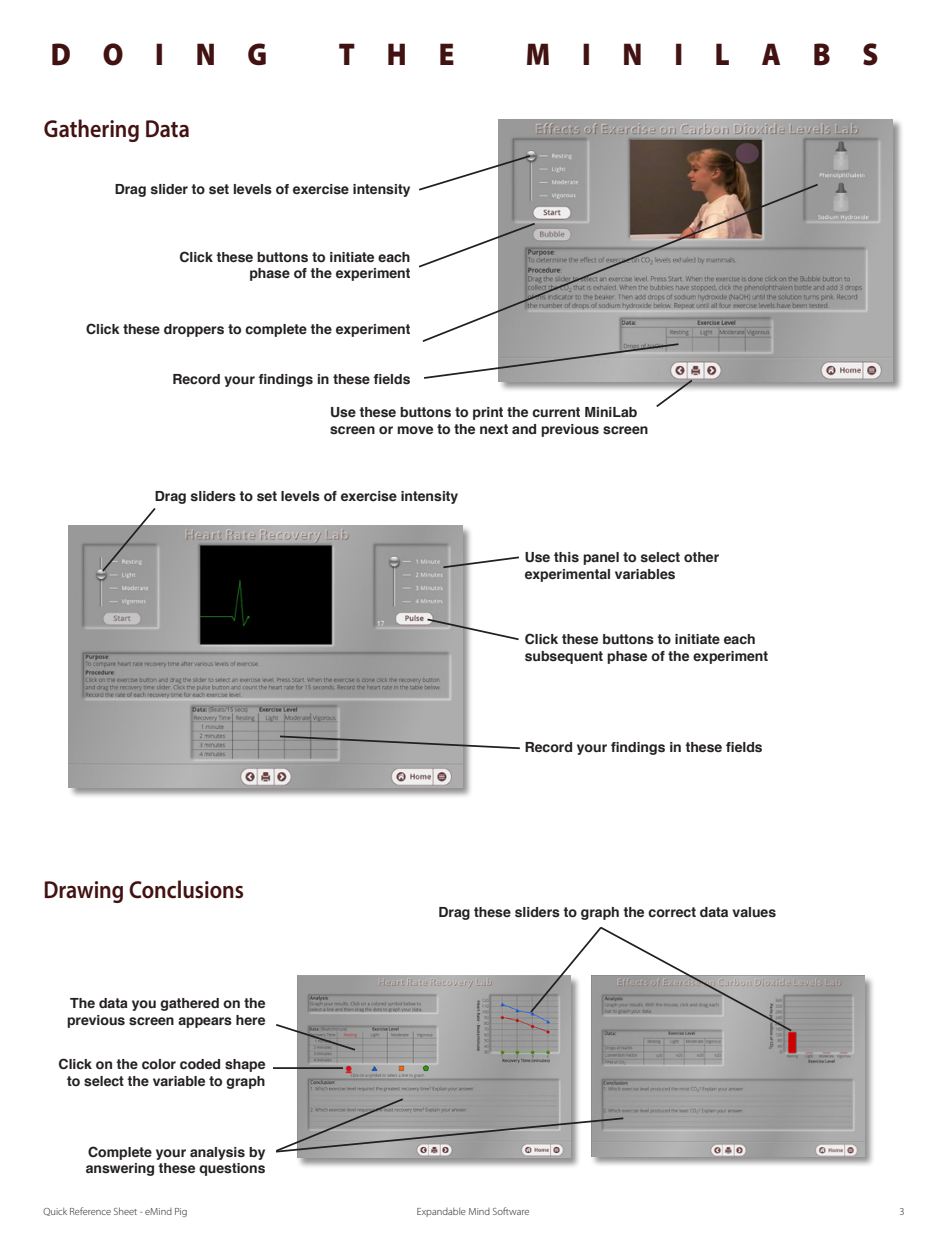
<style>
.page{position:relative;width:945px;height:1260px;background:#fff}
.page>*{position:absolute;margin:0;border:0;box-sizing:border-box;transform-origin:0 0}
.t1{font:900 31.5px "Myriad Pro";letter-spacing:1.125em;color:#411211;scale:.9 1}
.t2{font:600 24.5px "Myriad Pro";color:#411211;scale:.9 1}
.t3{font:700 14px/16.8px "Helvetica";color:#231f20}
.t4{font:300 10.5px "Myriad Pro";color:#231f20}
.s1{color:#fff}
</style>
<div class="page">
<div style="left:498px;top:118px;width:406px;height:274px;background:#231f20;opacity:.5"></div>
<img style="left:499px;top:119px;width:394px;height:262px">
<div style="left:296px;top:975px;width:285px;height:194px;background:#231f20;opacity:.5"></div>
<img style="left:297px;top:976px;width:273px;height:182px">
<div style="left:590px;top:975px;width:285px;height:193px;background:#231f20;opacity:.5"></div>
<img style="left:591px;top:975px;width:273px;height:181px">
<svg style="left:276px;top:1023px;width:81px;height:29px"></svg>
<svg style="left:528px;top:926px;width:266px;height:107px"></svg>
<svg style="left:419px;top:154px;width:113px;height:37px"></svg>
<svg style="left:421px;top:182px;width:399px;height:161px"></svg>
<div style="left:68px;top:525px;width:406px;height:273px;background:#231f20;opacity:.5"></div>
<img style="left:69px;top:526px;width:393px;height:261px">
<svg style="left:276px;top:1097px;width:349px;height:57px;background:#a6a5a5"></svg>
<svg style="left:100px;top:508px;width:57px;height:66px"></svg>
<svg style="left:441px;top:555px;width:78px;height:14px"></svg>
<svg style="left:278px;top:735px;width:242px;height:15px"></svg>
<svg style="left:422px;top:342px;width:272px;height:65px"></svg>
<svg style="left:426px;top:617px;width:93px;height:24px"></svg>
<hr style="left:273px;top:1067px;width:70px;height:2px;background:#231f20">
<h1 class="t1" style="left:51px;top:34px;width:921px">DOING<span class="s1">.</span>THE<span class="s1">.</span>MINILABS</h1>
<h2 class="t2" style="left:44px;top:114px;width:164px">Gathering Data</h2>
<p class="t3" style="left:115px;top:181px;width:297px">Drag slider to set levels of exercise intensity</p>
<p class="t3" style="left:179px;top:248px;width:233px;text-align:right">Click these buttons to initiate each phase of the experiment</p>
<p class="t3" style="left:86px;top:320px;width:326px">Click these droppers to complete the experiment</p>
<p class="t3" style="left:172px;top:371px;width:240px">Record your findings in these fields</p>
<p class="t3" style="left:330px;top:404px;width:320px">Use these buttons to print the current MiniLab screen or move to the next and previous screen</p>
<p class="t3" style="left:155px;top:488px;width:305px">Drag sliders to set levels of exercise intensity</p>
<h2 class="t2" style="left:43px;top:874px;width:224px">Drawing Conclusions</h2>
<p class="t3" style="left:525px;top:549px;width:196px">Use this panel to select other experimental variables</p>
<p class="t3" style="left:525px;top:631px;width:245px">Click these buttons to initiate each subsequent phase of the experiment</p>
<p class="t3" style="left:525px;top:739px;width:240px">Record your findings in these fields</p>
<p class="t3" style="left:67px;top:995px;width:200px">The data you gathered on the previous screen appears here</p>
<p class="t3" style="left:59px;top:1056px;width:208px;text-align:right">Click on the color coded shape to select the variable to graph</p>
<p class="t3" style="left:86px;top:1143px;width:181px">Complete your analysis by answering these questions</p>
<p class="t3" style="left:439px;top:904px;width:339px">Drag these sliders to graph the correct data values</p>
<p class="t4" style="left:43px;top:1205px;width:146px">Quick Reference Sheet - eMind Pig</p>
<p class="t4" style="left:417px;top:1205px;width:114px">Expandable Mind Software</p>
<p class="t4" style="left:899px;top:1205px;width:7px">3</p>
</div>
